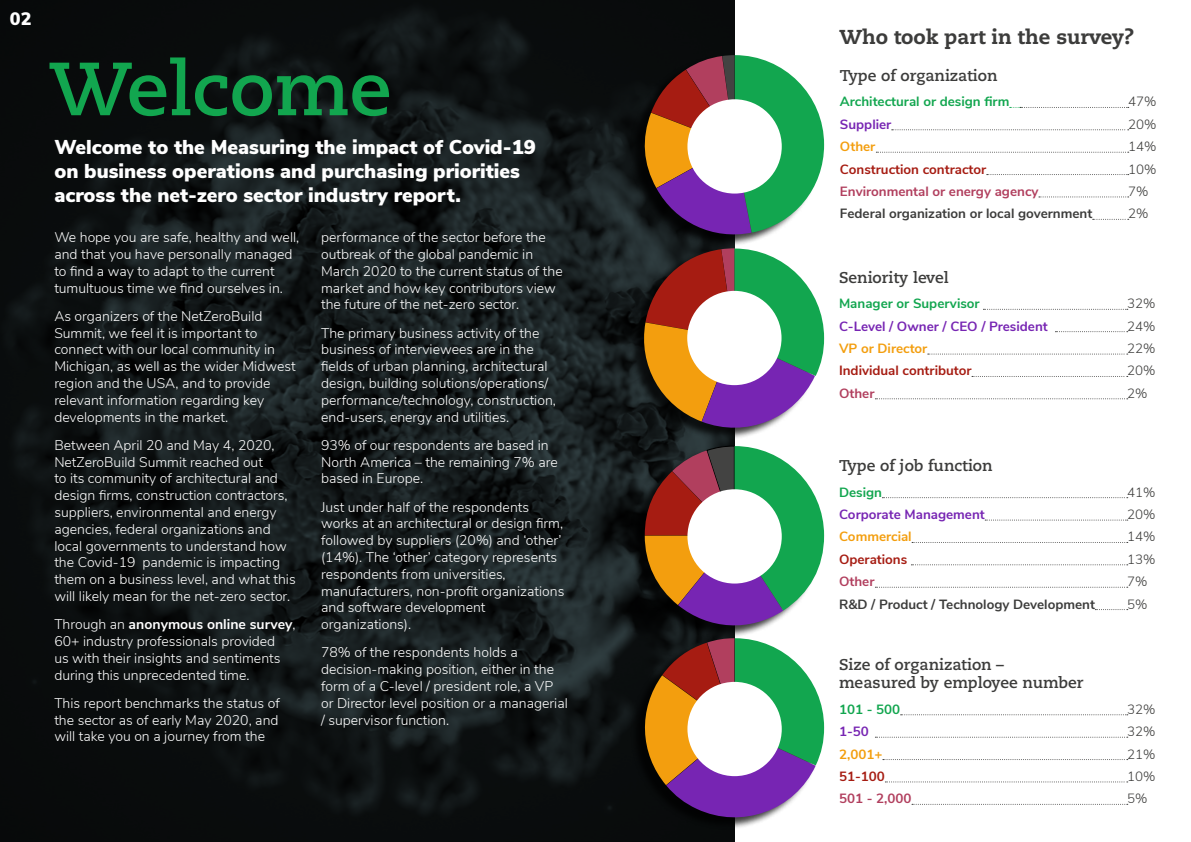
<style>
.page{position:relative;width:1191px;height:842px;background:#fff}
.page>*{position:absolute;margin:0;border:0;box-sizing:border-box;transform-origin:0 0}
.t1{font:700 75.1px "Caecilia LT Pro 75";color:#12a64f}
.t2{font:800 20.1px "Caecilia LT Pro 85";color:#3c3c3b}
.t3{font:900 20px/24px "Nunito Sans";color:#fff}
.t4{font:900 18px "Nunito Sans";color:#fff}
.t5{font:700 15.6px/18.7px "Caecilia LT Pro 75";color:#3c3c3b}
.t6{font:300 14px/16.8px "Nunito Sans";color:#fff}
.t7{font:700 13.4px "Nunito Sans";color:#3c3c3b}
.t8{font:300 13.4px "Nunito Sans";color:#3c3c3b}
.t9{font:700 13.4px "Nunito Sans";color:#a61c12}
.t10{font:700 13.4px "Nunito Sans";color:#7725b3}
.t11{font:700 13.4px "Nunito Sans";color:#12a64f}
.t12{font:700 13.4px "Nunito Sans";color:#b13f5e}
.t13{font:700 13.4px "Nunito Sans";color:#f39e0e}
.s1{font-weight:700}
</style>
<div class="page">
<img style="left:0;top:0;width:734px;height:842px">
<div style="left:630px;top:56px;width:191px;height:191px;background:#000;opacity:.75"></div>
<svg style="left:641px;top:55px;width:183px;height:185px;background:#66745f"></svg>
<div style="left:629px;top:249px;width:192px;height:191px;background:#000;opacity:.75"></div>
<svg style="left:638px;top:248px;width:186px;height:191px;background:#7b6f5e"></svg>
<div style="left:629px;top:447px;width:192px;height:191px;background:#000;opacity:.75"></div>
<svg style="left:645px;top:446px;width:179px;height:186px;background:#6e7461"></svg>
<div style="left:630px;top:639px;width:191px;height:191px;background:#090c0d"></div>
<svg style="left:638px;top:638px;width:186px;height:192px"></svg>
<svg style="left:1009px;top:107px;width:119px;height:1px"></svg>
<svg style="left:891px;top:129px;width:237px;height:1px"></svg>
<svg style="left:876px;top:152px;width:252px;height:1px"></svg>
<svg style="left:986px;top:174px;width:142px;height:1px"></svg>
<svg style="left:1039px;top:197px;width:89px;height:1px"></svg>
<svg style="left:1092px;top:219px;width:36px;height:1px"></svg>
<svg style="left:983px;top:309px;width:144px;height:1px"></svg>
<svg style="left:1055px;top:331px;width:72px;height:1px"></svg>
<svg style="left:927px;top:354px;width:200px;height:1px"></svg>
<svg style="left:972px;top:376px;width:155px;height:1px"></svg>
<svg style="left:875px;top:398px;width:252px;height:1px"></svg>
<svg style="left:882px;top:497px;width:245px;height:1px"></svg>
<svg style="left:985px;top:520px;width:142px;height:1px"></svg>
<svg style="left:912px;top:542px;width:215px;height:1px"></svg>
<svg style="left:911px;top:564px;width:216px;height:1px"></svg>
<svg style="left:875px;top:587px;width:252px;height:1px"></svg>
<svg style="left:1095px;top:609px;width:32px;height:1px"></svg>
<svg style="left:900px;top:714px;width:227px;height:1px"></svg>
<svg style="left:875px;top:737px;width:252px;height:1px"></svg>
<svg style="left:883px;top:759px;width:244px;height:1px"></svg>
<svg style="left:885px;top:782px;width:242px;height:1px"></svg>
<svg style="left:912px;top:804px;width:215px;height:1px"></svg>
<div style="left:687px;top:99px;width:94px;height:95px;background:#fff;border-radius:50%"></div>
<div style="left:687px;top:291px;width:94px;height:94px;background:#fff;border-radius:50%"></div>
<div style="left:687px;top:489px;width:94px;height:94px;background:#fff;border-radius:50%"></div>
<div style="left:687px;top:682px;width:94px;height:94px;background:#fff;border-radius:50%"></div>
<p class="t4" style="left:10px;top:5px;width:23px">02</p>
<h2 class="t2" style="left:839px;top:23px;width:296px">Who took part in the survey?</h2>
<h1 class="t1" style="left:49px;top:38px;width:344px">Welcome</h1>
<p class="t5" style="left:840px;top:66px;width:159px">Type of organization</p>
<p class="t11" style="left:840px;top:92px;width:171px">Architectural or design firm</p>
<p class="t8" style="left:1128px;top:92px;width:30px">47%</p>
<p class="t10" style="left:840px;top:114px;width:53px">Supplier</p>
<p class="t8" style="left:1128px;top:114px;width:30px">20%</p>
<p class="t13" style="left:840px;top:137px;width:37px">Other</p>
<p class="t8" style="left:1128px;top:137px;width:30px">14%</p>
<p class="t9" style="left:840px;top:159px;width:148px">Construction contractor</p>
<p class="t8" style="left:1128px;top:159px;width:30px">10%</p>
<p class="t12" style="left:840px;top:181px;width:200px">Environmental or energy agency</p>
<p class="t8" style="left:1128px;top:182px;width:22px">7%</p>
<p class="t7" style="left:840px;top:204px;width:254px">Federal organization or local government</p>
<p class="t8" style="left:1128px;top:204px;width:22px">2%</p>
<h3 class="t3" style="left:54px;top:134px;width:483px">Welcome to the Measuring the impact of Covid-19 on business operations and purchasing priorities across the net-zero sector industry report.</h3>
<p class="t6" style="left:54px;top:228px;width:246px">We hope you are safe, healthy and well, and that you have personally managed to find a way to adapt to the current tumultuous time we find ourselves in.</p>
<p class="t6" style="left:54px;top:307px;width:243px">As organizers of the NetZeroBuild Summit, we feel it is important to connect with our local community in Michigan, as well as the wider Midwest region and the USA, and to provide relevant information regarding key developments in the market.</p>
<p class="t6" style="left:54px;top:436px;width:243px">Between April 20 and May 4, 2020, NetZeroBuild Summit reached out<br>to its community of architectural and design firms, construction contractors, suppliers, environmental and energy agencies, federal organizations and local governments to understand how the Covid-19 pandemic is impacting them on a business level, and what this will likely mean for the net-zero sector.</p>
<p class="t6" style="left:54px;top:615px;width:243px">Through an <span class="s1">anonymous online survey</span>, 60+ industry professionals provided<br>us with their insights and sentiments during this unprecedented time.</p>
<p class="t6" style="left:54px;top:693px;width:227px;text-align:justify">This report benchmarks the status of the sector as of early May 2020, and will take you on a journey from the</p>
<p class="t6" style="left:321px;top:228px;width:243px">performance of the sector before the outbreak of the global pandemic in March 2020 to the current status of the market and how key contributors view the future of the net-zero sector.</p>
<p class="t6" style="left:321px;top:323px;width:236px">The primary business activity of the business of interviewees are in the fields of urban planning, architectural design, building solutions/operations/ performance/technology, construction, end-users, energy and utilities.</p>
<p class="t6" style="left:321px;top:436px;width:238px">93% of our respondents are based in<br>North America – the remaining 7% are based in Europe.</p>
<p class="t6" style="left:321px;top:497px;width:245px">Just under half of the respondents works at an architectural or design firm, followed by suppliers (20%) and ‘other’ (14%). The ‘other’ category represents respondents from universities, manufacturers, non-profit organizations and software development organizations).</p>
<p class="t6" style="left:321px;top:643px;width:248px">78% of the respondents holds a decision-making position, either in the form of a C-level / president role, a VP or Director level position or a managerial / supervisor function.</p>
<p class="t5" style="left:839px;top:268px;width:111px">Seniority level</p>
<p class="t11" style="left:839px;top:294px;width:142px">Manager or Supervisor</p>
<p class="t8" style="left:1127px;top:294px;width:30px">32%</p>
<p class="t10" style="left:839px;top:316px;width:210px">C-Level / Owner / CEO / President</p>
<p class="t8" style="left:1127px;top:316px;width:30px">24%</p>
<p class="t13" style="left:839px;top:339px;width:90px">VP or Director</p>
<p class="t8" style="left:1127px;top:339px;width:30px">22%</p>
<p class="t9" style="left:839px;top:361px;width:134px">Individual contributor</p>
<p class="t8" style="left:1127px;top:361px;width:30px">20%</p>
<p class="t12" style="left:839px;top:383px;width:37px">Other</p>
<p class="t8" style="left:1127px;top:383px;width:22px">2%</p>
<p class="t5" style="left:839px;top:456px;width:155px">Type of job function</p>
<p class="t11" style="left:839px;top:482px;width:45px">Design</p>
<p class="t8" style="left:1127px;top:482px;width:30px">41%</p>
<p class="t10" style="left:839px;top:505px;width:147px">Corporate Management</p>
<p class="t8" style="left:1127px;top:505px;width:30px">20%</p>
<p class="t13" style="left:839px;top:527px;width:74px">Commercial</p>
<p class="t8" style="left:1127px;top:527px;width:30px">14%</p>
<p class="t9" style="left:839px;top:549px;width:70px">Operations</p>
<p class="t8" style="left:1127px;top:549px;width:30px">13%</p>
<p class="t12" style="left:839px;top:572px;width:37px">Other</p>
<p class="t8" style="left:1127px;top:572px;width:22px">7%</p>
<p class="t7" style="left:839px;top:594px;width:257px">R&amp;D / Product / Technology Development</p>
<p class="t8" style="left:1127px;top:594px;width:22px">5%</p>
<p class="t5" style="left:839px;top:654px;width:246px">Size of organization – measured by employee number</p>
<p class="t11" style="left:839px;top:699px;width:63px">101 - 500</p>
<p class="t8" style="left:1127px;top:699px;width:30px">32%</p>
<p class="t10" style="left:839px;top:722px;width:31px">1-50</p>
<p class="t8" style="left:1127px;top:722px;width:30px">32%</p>
<p class="t13" style="left:839px;top:744px;width:45px">2,001+</p>
<p class="t8" style="left:1127px;top:744px;width:30px">21%</p>
<p class="t9" style="left:839px;top:766px;width:47px">51-100</p>
<p class="t8" style="left:1127px;top:766px;width:30px">10%</p>
<p class="t12" style="left:839px;top:789px;width:74px">501 - 2,000</p>
<p class="t8" style="left:1127px;top:789px;width:22px">5%</p>
</div>
